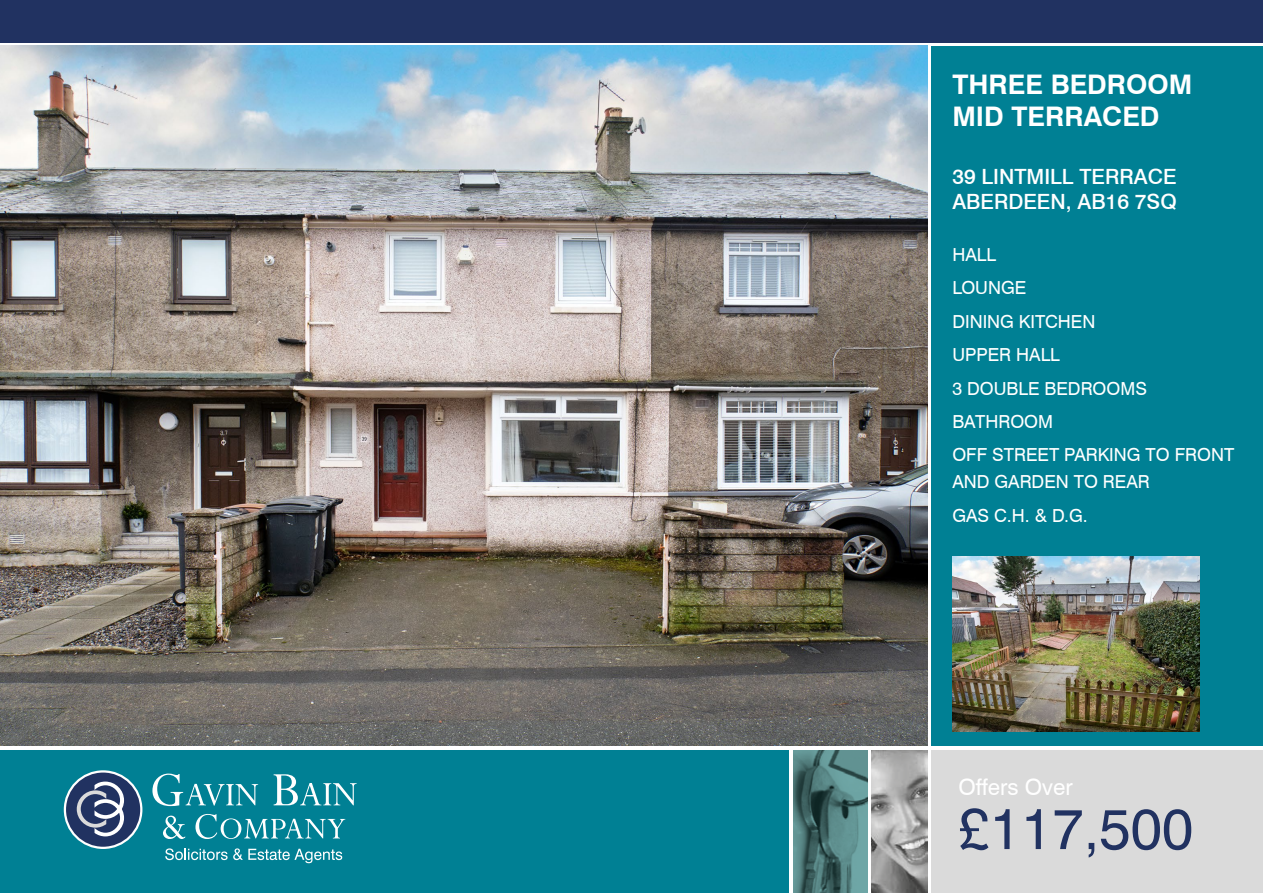
<style>
.page{position:relative;width:1263px;height:893px;background:#fff}
.page>*{position:absolute;margin:0;border:0;box-sizing:border-box;transform-origin:0 0}
.t1{font:57px "Swiss 721 BT";color:#213261}
.t2{font:700 27px/32.4px "Swiss 721 BT";color:#fff}
.t3{font:22.5px "Swiss 721 BT";color:#fff}
.t4{font:500 21px/25.2px "Swiss 721 BT";color:#fff}
.t5{font:18px/33.3px "Swiss 721 BT";color:#fff}
</style>
<div class="page">
<div style="left:0;top:0;width:1263px;height:42px;background:#213261"></div>
<div style="left:931px;top:46px;width:332px;height:700px;background:#008094"></div>
<div style="left:931px;top:750px;width:332px;height:143px;background:#dadada"></div>
<div style="left:0;top:750px;width:789px;height:143px;background:#008094"></div>
<img style="left:952px;top:556px;width:247px;height:175px">
<img style="left:872px;top:750px;width:55px;height:143px">
<img style="left:793px;top:750px;width:75px;height:143px">
<svg style="left:152px;top:774px;width:106px;height:32px"></svg>
<svg style="left:274px;top:774px;width:83px;height:31px"></svg>
<svg style="left:163px;top:816px;width:22px;height:23px"></svg>
<svg style="left:195px;top:814px;width:150px;height:25px"></svg>
<svg style="left:165px;top:848px;width:177px;height:15px"></svg>
<div style="left:65px;top:771px;width:76px;height:77px;background:#213261;border-radius:50%"></div>
<div style="left:64px;top:770px;width:78px;height:79px;border:2px solid #fff;border-radius:50%"></div>
<svg style="left:77px;top:782px;width:47px;height:54px"></svg>
<img style="left:0;top:46px;width:927px;height:700px">
<h2 class="t2" style="left:952px;top:68px;width:242px">THREE BEDROOM<br>MID TERRACED</h2>
<p class="t4" style="left:952px;top:163px;width:226px">39 LINTMILL TERRACE<br>ABERDEEN, AB16 7SQ</p>
<p class="t5" style="left:952px;top:238px;width:283px">HALL<br>LOUNGE<br>DINING KITCHEN<br>UPPER HALL<br>3 DOUBLE BEDROOMS<br>BATHROOM<br>OFF STREET PARKING TO FRONT</p>
<p class="t5" style="left:952px;top:465px;width:199px">AND GARDEN TO REAR<br>GAS C.H. &amp; D.G.</p>
<p class="t3" style="left:958px;top:773px;width:116px">Offers Over</p>
<h1 class="t1" style="left:958px;top:794px;width:236px">£117,500</h1>
</div>
